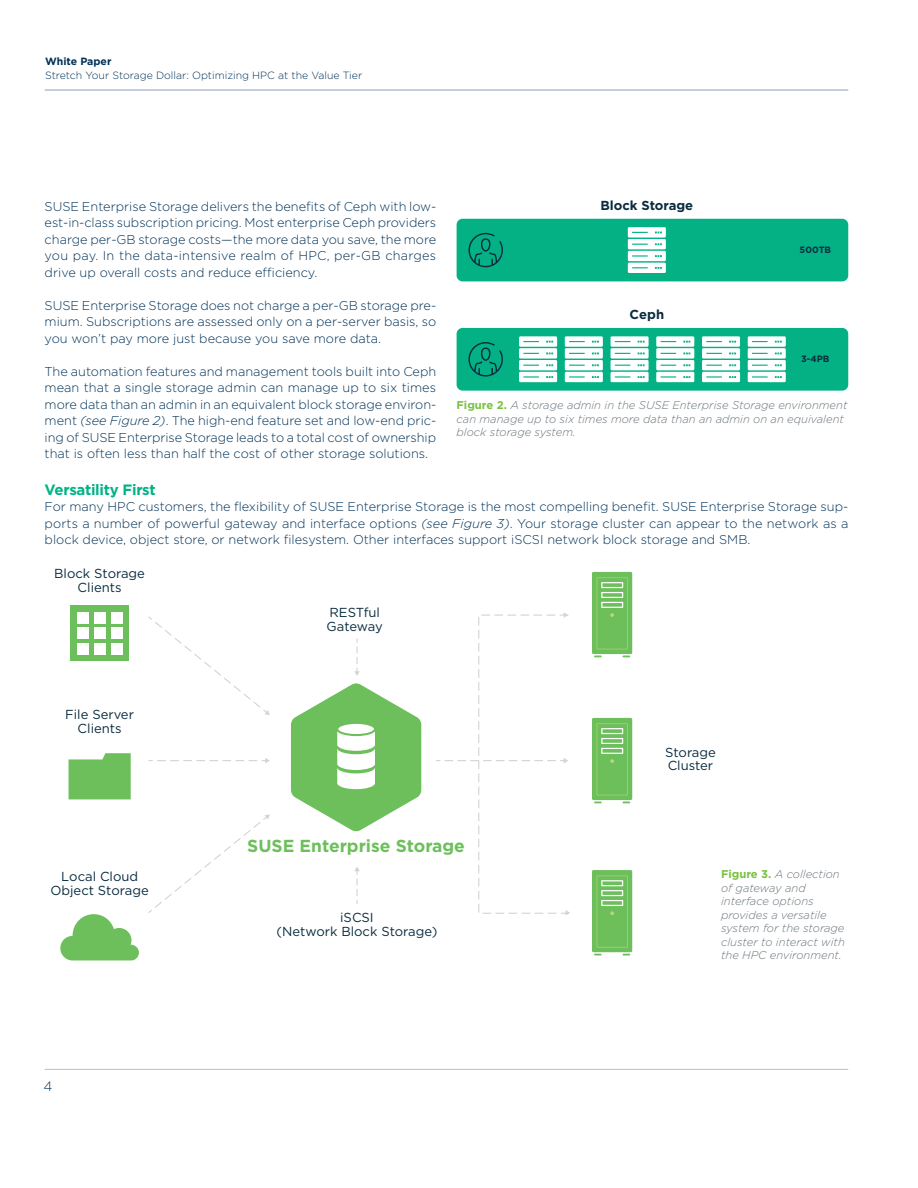
<style>
.page{position:relative;width:918px;height:1188px;background:#fff}
.page>*{position:absolute;margin:0;border:0;box-sizing:border-box;transform-origin:0 0}
.t1{font:700 17.4px "Gotham";color:#6cbf5b}
.subhead_10_13-green{font:700 15px "Gotham";letter-spacing:-.02em;color:#00b385}
.t2{font:300 13.5px "Gotham";color:#003258}
.t3{font:13.05px/13.5px "Gotham";color:#0a2c3f;text-align:center}
.t4{font:700 13.05px "Gotham";color:#0a2c3f}
.body_8_5_11{font:300 12.75px/16.5px "Gotham";color:#003258;text-align:justify}
.subhead_10_13-green-2{font:italic 300 11.25px/13.5px "Gotham";color:#6a747b}
.t5{font:300 10.5px "Gotham";color:#003258}
.t6{font:700 10.5px "Gotham";color:#003258}
.t7{font:700 9.15px "Gotham";color:#0a2c3f}
.s1{font-style:italic}
.s2{font-weight:700;font-style:normal;color:#7ac143}
</style>
<div class="page">
<hr style="left:45px;top:1069px;width:803px;height:1px;background:#b3bed0">
<hr style="left:45px;top:89px;width:803px;height:2px;background:#b3bed0">
<div style="left:457px;top:328px;width:391px;height:63px;background:#03b185;border-radius:6px"></div>
<svg style="left:519px;top:336px;width:38px;height:46px;background:#d3f1ea"></svg>
<svg style="left:565px;top:336px;width:38px;height:46px;background:#d3f1e9"></svg>
<svg style="left:611px;top:336px;width:38px;height:46px;background:#d2f1e9"></svg>
<svg style="left:656px;top:336px;width:38px;height:46px;background:#d2f1e9"></svg>
<svg style="left:702px;top:336px;width:38px;height:46px;background:#d4f1ea"></svg>
<svg style="left:748px;top:336px;width:38px;height:46px;background:#d3f1e9"></svg>
<svg style="left:468px;top:342px;width:35px;height:35px"></svg>
<div style="left:457px;top:219px;width:391px;height:62px;background:#03b185;border-radius:6px"></div>
<svg style="left:628px;top:227px;width:38px;height:46px;background:#d4f1ea"></svg>
<svg style="left:468px;top:233px;width:35px;height:34px"></svg>
<svg style="left:148px;top:616px;width:122px;height:99px"></svg>
<svg style="left:148px;top:814px;width:122px;height:99px"></svg>
<svg style="left:148px;top:758px;width:122px;height:5px"></svg>
<svg style="left:354px;top:638px;width:6px;height:38px"></svg>
<svg style="left:354px;top:867px;width:6px;height:37px"></svg>
<svg style="left:291px;top:683px;width:130px;height:149px"></svg>
<svg style="left:69px;top:753px;width:62px;height:46px;background:#78c469"></svg>
<svg style="left:60px;top:914px;width:79px;height:46px"></svg>
<div style="left:70px;top:606px;width:59px;height:55px;background:#6cbf5b"></div>
<div style="left:77px;top:612px;width:11px;height:12px;background:#fff"></div>
<div style="left:94px;top:612px;width:11px;height:12px;background:#fff"></div>
<div style="left:111px;top:612px;width:12px;height:12px;background:#fff"></div>
<div style="left:77px;top:627px;width:11px;height:12px;background:#fff"></div>
<div style="left:94px;top:627px;width:11px;height:12px;background:#fff"></div>
<div style="left:111px;top:627px;width:12px;height:12px;background:#fff"></div>
<div style="left:77px;top:643px;width:11px;height:11px;background:#fff"></div>
<div style="left:94px;top:643px;width:11px;height:11px;background:#fff"></div>
<div style="left:111px;top:643px;width:12px;height:11px;background:#fff"></div>
<div style="left:592px;top:572px;width:40px;height:82px;background:#6cbf5b;border-radius:2px"></div>
<svg style="left:597px;top:577px;width:31px;height:72px"></svg>
<div style="left:592px;top:718px;width:40px;height:82px;background:#6cbf5b;border-radius:2px"></div>
<svg style="left:597px;top:723px;width:31px;height:72px"></svg>
<svg style="left:592px;top:870px;width:40px;height:82px"></svg>
<svg style="left:597px;top:876px;width:31px;height:71px;background:#7bc569"></svg>
<svg style="left:594px;top:954px;width:8px;height:2px"></svg>
<svg style="left:623px;top:954px;width:7px;height:2px"></svg>
<svg style="left:436px;top:613px;width:134px;height:302px"></svg>
<p class="t6" style="left:45px;top:55px;width:68px">White Paper</p>
<p class="t5" style="left:45px;top:69px;width:319px">Stretch Your Storage Dollar: Optimizing HPC at the Value Tier</p>
<p class="body_8_5_11" style="left:45px;top:198px;width:393px">SUSE Enterprise Storage delivers the benefits of Ceph with low&shy;est-in-class subscription pricing. Most enterprise Ceph providers charge per-GB storage costs—the more data you save, the more you pay. In the data-intensive realm of HPC, per-GB charges drive up overall costs and reduce efficiency.</p>
<p class="body_8_5_11" style="left:45px;top:297px;width:393px">SUSE Enterprise Storage does not charge a per-GB storage pre&shy;mium. Subscriptions are assessed only on a per-server basis, so you won’t pay more just because you save more data.</p>
<p class="body_8_5_11" style="left:45px;top:363px;width:393px">The automation features and management tools built into Ceph mean that a single storage admin can manage up to six times more data than an admin in an equivalent block storage environ&shy;ment <span class="s1">(see Figure 2)</span>. The high-end feature set and low-end pric&shy;ing of SUSE Enterprise Storage leads to a total cost of ownership that is often less than half the cost of other storage solutions.</p>
<p class="t4" style="left:600px;top:198px;width:94px">Block Storage</p>
<p class="t4" style="left:630px;top:306px;width:36px">Ceph</p>
<p class="t7" style="left:800px;top:245px;width:33px">500TB</p>
<p class="t7" style="left:801px;top:354px;width:30px">3-4PB</p>
<p class="subhead_10_13-green-2" style="left:457px;top:398px;width:392px"><span class="s2">Figure 2.</span> A storage admin in the SUSE Enterprise Storage environment can manage up to six times more data than an admin on an equivalent block storage system.</p>
<p class="subhead_10_13-green" style="left:45px;top:481px;width:112px">Versatility First</p>
<p class="body_8_5_11" style="left:45px;top:498px;width:805px">For many HPC customers, the flexibility of SUSE Enterprise Storage is the most compelling benefit. SUSE Enterprise Storage sup&shy;ports a number of powerful gateway and interface options <span class="s1">(see Figure 3)</span>. Your storage cluster can appear to the network as a block device, object store, or network filesystem. Other interfaces support iSCSI network block storage and SMB.</p>
<p class="t3" style="left:54px;top:567px;width:92px">Block Storage<br>Clients</p>
<p class="t3" style="left:65px;top:708px;width:70px">File Server<br>Clients</p>
<p class="t3" style="left:51px;top:870px;width:100px">Local Cloud<br>Object Storage</p>
<p class="t2" style="left:43px;top:1078px;width:10px">4</p>
<p class="t3" style="left:327px;top:606px;width:58px;text-align:left">RESTful<br>Gateway</p>
<p class="t1" style="left:247px;top:836px;width:219px">SUSE Enterprise Storage</p>
<p class="t3" style="left:277px;top:911px;width:162px">iSCSI<br>(Network Block Storage)</p>
<p class="t3" style="left:665px;top:745px;width:52px;text-align:left">Storage<br>Cluster</p>
<p class="subhead_10_13-green-2" style="left:721px;top:867px;width:125px"><span class="s2">Figure 3.</span> A collection of gateway and interface options provides a versatile system for the storage cluster to interact with the HPC environment.</p>
</div>
